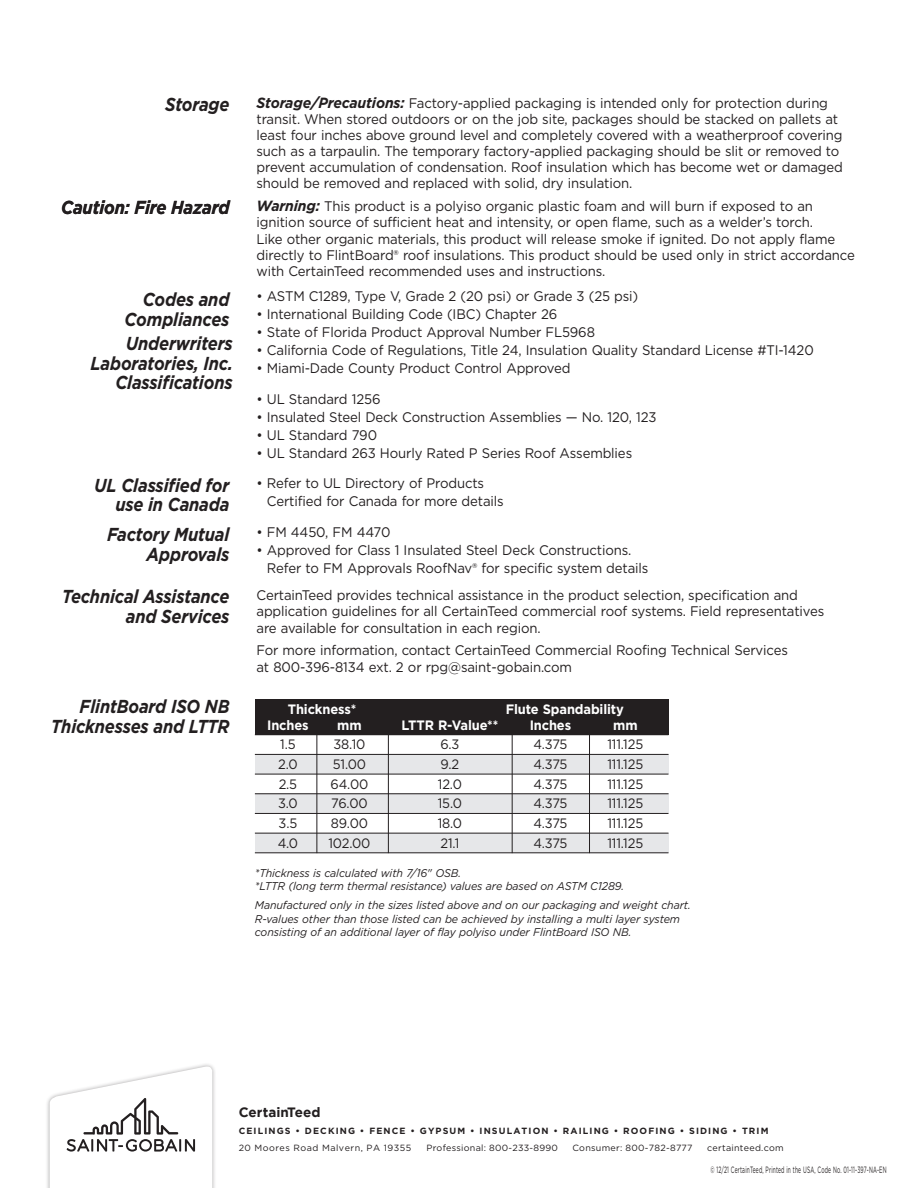
<style>
.page{position:relative;width:918px;height:1188px;background:#fff}
.page>*{position:absolute;margin:0;border:0;box-sizing:border-box;transform-origin:0 0}
.t1{font:italic 700 18.75px/19.5px "Gotham";letter-spacing:-.01em;color:#231f20;text-align:right;scale:.88 1}
.Body{font:13.8px/16.2px "Gotham";letter-spacing:-.01em;color:#231f20;scale:.95 1}
.Body-2{font:13.65px "Gotham";letter-spacing:-.01em;color:#231f20;scale:.95 1}
.Body-3{font:700 13.65px "Gotham";letter-spacing:-.01em;color:#fff;scale:.95 1}
.Organization{font:700 13.5px "Gotham";color:#231f20}
.Body-4{font:italic 11.25px/13.5px "Gotham";letter-spacing:-.01em;color:#231f20;scale:.95 1}
.t2{font:9.15px "Gotham";letter-spacing:.04em;color:#231f20;scale:.54 1}
.Organization-2{font:700 9px "Gotham";letter-spacing:.125em;color:#231f20}
.Organization-3{font:9px "Gotham";letter-spacing:.03em;color:#231f20}
.Organization-4{font:9px "Gotham";letter-spacing:.055em;color:#231f20}
.s1{font-weight:700;font-style:italic;font-size:14.85px}
</style>
<div class="page">
<div style="left:255px;top:754px;width:414px;height:20px;background:#e6e7e9"></div>
<div style="left:255px;top:833px;width:414px;height:20px;background:#e6e7e9"></div>
<div style="left:255px;top:794px;width:414px;height:19px;background:#e6e7e9"></div>
<div style="left:255px;top:699px;width:414px;height:36px;background:#231f20"></div>
<div style="left:45px;top:1062px;width:172px;height:126px;background:#231f20;opacity:.41"></div>
<svg style="left:50px;top:1065px;width:162px;height:123px"></svg>
<hr style="left:255px;top:754px;width:414px;height:1px;background:#231f20">
<hr style="left:255px;top:774px;width:414px;height:1px;background:#231f20">
<hr style="left:255px;top:793px;width:414px;height:1px;background:#231f20">
<hr style="left:255px;top:813px;width:414px;height:1px;background:#231f20">
<hr style="left:255px;top:833px;width:414px;height:1px;background:#231f20">
<hr style="left:255px;top:852px;width:414px;height:1px;background:#231f20">
<hr style="left:388px;top:719px;width:1px;height:134px;background:#231f20">
<hr style="left:316px;top:719px;width:1px;height:134px;background:#231f20">
<hr style="left:589px;top:719px;width:1px;height:134px;background:#231f20">
<hr style="left:512px;top:722px;width:1px;height:131px;background:#231f20">
<p class="t1" style="left:165px;top:94px;width:75px">Storage</p>
<p class="t1" style="left:61px;top:198px;width:193px">Caution: Fire Hazard</p>
<p class="t1" style="left:125px;top:290px;width:121px">Codes and<br>Compliances</p>
<p class="t1" style="left:90px;top:334px;width:163px">Underwriters<br>Laboratories, Inc.<br>Classifications</p>
<p class="t1" style="left:94px;top:475px;width:155px">UL Classified for use in Canada</p>
<p class="t1" style="left:107px;top:525px;width:141px">Factory Mutual<br>Approvals</p>
<p class="t1" style="left:62px;top:587px;width:192px">Technical Assistance and Services</p>
<p class="t1" style="left:51px;top:697px;width:204px">FlintBoard ISO NB<br>Thicknesses and LTTR</p>
<p class="Body" style="left:256px;top:95px;width:619px"><span class="s1">Storage/Precautions:</span> Factory-applied packaging is intended only for protection during transit. When stored outdoors or on the job site, packages should be stacked on pallets at least four inches above ground level and completely covered with a weatherproof covering such as a tarpaulin. The temporary factory-applied packaging should be slit or removed to prevent accumulation of condensation. Roof insulation which has become wet or damaged should be removed and replaced with solid, dry insulation.</p>
<p class="Body" style="left:256px;top:198px;width:631px"><span class="s1">Warning:</span> This product is a polyiso organic plastic foam and will burn if exposed to an ignition source of sufficient heat and intensity, or open flame, such as a welder’s torch.<br>Like other organic materials, this product will release smoke if ignited. Do not apply flame directly to FlintBoard® roof insulations. This product should be used only in strict accordance with CertainTeed recommended uses and instructions.</p>
<p class="Body" style="left:256px;top:287px;width:403px">• ASTM C1289, Type V, Grade 2 (20 psi) or Grade 3 (25 psi)</p>
<p class="Body" style="left:256px;top:305px;width:318px">• International Building Code (IBC) Chapter 26</p>
<p class="Body" style="left:256px;top:323px;width:358px">• State of Florida Product Approval Number FL5968</p>
<p class="Body" style="left:256px;top:341px;width:588px">• California Code of Regulations, Title 24, Insulation Quality Standard License #TI-1420</p>
<p class="Body" style="left:256px;top:359px;width:332px">• Miami-Dade County Product Control Approved</p>
<p class="Body" style="left:256px;top:390px;width:132px">• UL Standard 1256</p>
<p class="Body" style="left:256px;top:408px;width:423px">• Insulated Steel Deck Construction Assemblies — No. 120, 123</p>
<p class="Body" style="left:256px;top:426px;width:128px">• UL Standard 790</p>
<p class="Body" style="left:256px;top:444px;width:397px">• UL Standard 263 Hourly Rated P Series Roof Assemblies</p>
<p class="Body" style="left:267px;top:474px;width:251px;line-height:18px;text-indent:-10px">• Refer to UL Directory of Products<br>Certified for Canada for more details</p>
<p class="Body" style="left:256px;top:524px;width:143px">• FM 4450, FM 4470</p>
<p class="Body" style="left:267px;top:541px;width:403px;line-height:18px;text-indent:-10px">• Approved for Class 1 Insulated Steel Deck Constructions.<br>Refer to FM Approvals RoofNav® for specific system details</p>
<p class="Body" style="left:256px;top:587px;width:599px">CertainTeed provides technical assistance in the product selection, specification and application guidelines for all CertainTeed commercial roof systems. Field representatives are available for consultation in each region.</p>
<p class="Body" style="left:256px;top:642px;width:561px">For more information, contact CertainTeed Commercial Roofing Technical Services at 800-396-8134 ext. 2 or rpg@saint-gobain.com</p>
<p class="Body-3" style="left:288px;top:700px;width:74px">Thickness*</p>
<p class="Body-3" style="left:506px;top:700px;width:126px">Flute Spandability</p>
<p class="Body-3" style="left:267px;top:716px;width:45px">Inches</p>
<p class="Body-3" style="left:337px;top:716px;width:27px">mm</p>
<p class="Body-3" style="left:402px;top:716px;width:103px">LTTR R-Value**</p>
<p class="Body-3" style="left:530px;top:716px;width:45px">Inches</p>
<p class="Body-3" style="left:613px;top:716px;width:27px">mm</p>
<p class="Body-2" style="left:280px;top:736px;width:18px">1.5</p>
<p class="Body-2" style="left:333px;top:736px;width:35px">38.10</p>
<p class="Body-2" style="left:440px;top:736px;width:22px">6.3</p>
<p class="Body-2" style="left:533px;top:736px;width:37px">4.375</p>
<p class="Body-2" style="left:607px;top:736px;width:39px">111.125</p>
<p class="Body-2" style="left:278px;top:756px;width:22px">2.0</p>
<p class="Body-2" style="left:333px;top:756px;width:37px">51.00</p>
<p class="Body-2" style="left:441px;top:756px;width:21px">9.2</p>
<p class="Body-2" style="left:533px;top:756px;width:37px">4.375</p>
<p class="Body-2" style="left:607px;top:756px;width:39px">111.125</p>
<p class="Body-2" style="left:279px;top:775px;width:21px">2.5</p>
<p class="Body-2" style="left:331px;top:775px;width:41px">64.00</p>
<p class="Body-2" style="left:438px;top:775px;width:27px">12.0</p>
<p class="Body-2" style="left:533px;top:775px;width:37px">4.375</p>
<p class="Body-2" style="left:607px;top:775px;width:39px">111.125</p>
<p class="Body-2" style="left:278px;top:795px;width:22px">3.0</p>
<p class="Body-2" style="left:331px;top:795px;width:40px">76.00</p>
<p class="Body-2" style="left:438px;top:795px;width:27px">15.0</p>
<p class="Body-2" style="left:533px;top:795px;width:37px">4.375</p>
<p class="Body-2" style="left:607px;top:795px;width:39px">111.125</p>
<p class="Body-2" style="left:279px;top:815px;width:21px">3.5</p>
<p class="Body-2" style="left:331px;top:815px;width:41px">89.00</p>
<p class="Body-2" style="left:438px;top:815px;width:27px">18.0</p>
<p class="Body-2" style="left:533px;top:815px;width:37px">4.375</p>
<p class="Body-2" style="left:607px;top:815px;width:39px">111.125</p>
<p class="Body-2" style="left:278px;top:834px;width:23px">4.0</p>
<p class="Body-2" style="left:328px;top:834px;width:46px">102.00</p>
<p class="Body-2" style="left:440px;top:834px;width:22px">21.1</p>
<p class="Body-2" style="left:533px;top:834px;width:37px">4.375</p>
<p class="Body-2" style="left:607px;top:834px;width:39px">111.125</p>
<p class="Body-4" style="left:255px;top:866px;width:390px">*Thickness is calculated with 7/16" OSB.<br>*LTTR (long term thermal resistance) values are based on ASTM C1289.</p>
<p class="Body-4" style="left:255px;top:898px;width:460px">Manufactured only in the sizes listed above and on our packaging and weight chart.<br>R-values other than those listed can be achieved by installing a multi layer system consisting of an additional layer of flay polyiso under FlintBoard ISO NB.</p>
<p class="Organization" style="left:239px;top:1104px;width:83px">CertainTeed</p>
<p class="Organization-2" style="left:239px;top:1125px;width:531px">CEILINGS • DECKING • FENCE • GYPSUM • INSULATION • RAILING • ROOFING • SIDING • TRIM</p>
<p class="Organization-4" style="left:239px;top:1142px;width:174px">20 Moores Road Malvern, PA 19355</p>
<p class="Organization-3" style="left:426px;top:1142px;width:133px">Professional: 800-233-8990</p>
<p class="Organization-3" style="left:572px;top:1142px;width:122px">Consumer: 800-782-8777</p>
<p class="Organization-3" style="left:707px;top:1142px;width:78px">certainteed.com</p>
<p class="t2" style="left:710px;top:1164px;width:328px">© 12/21 CertainTeed, Printed in the USA, Code No. 01-11-397-NA-EN</p>
</div>
